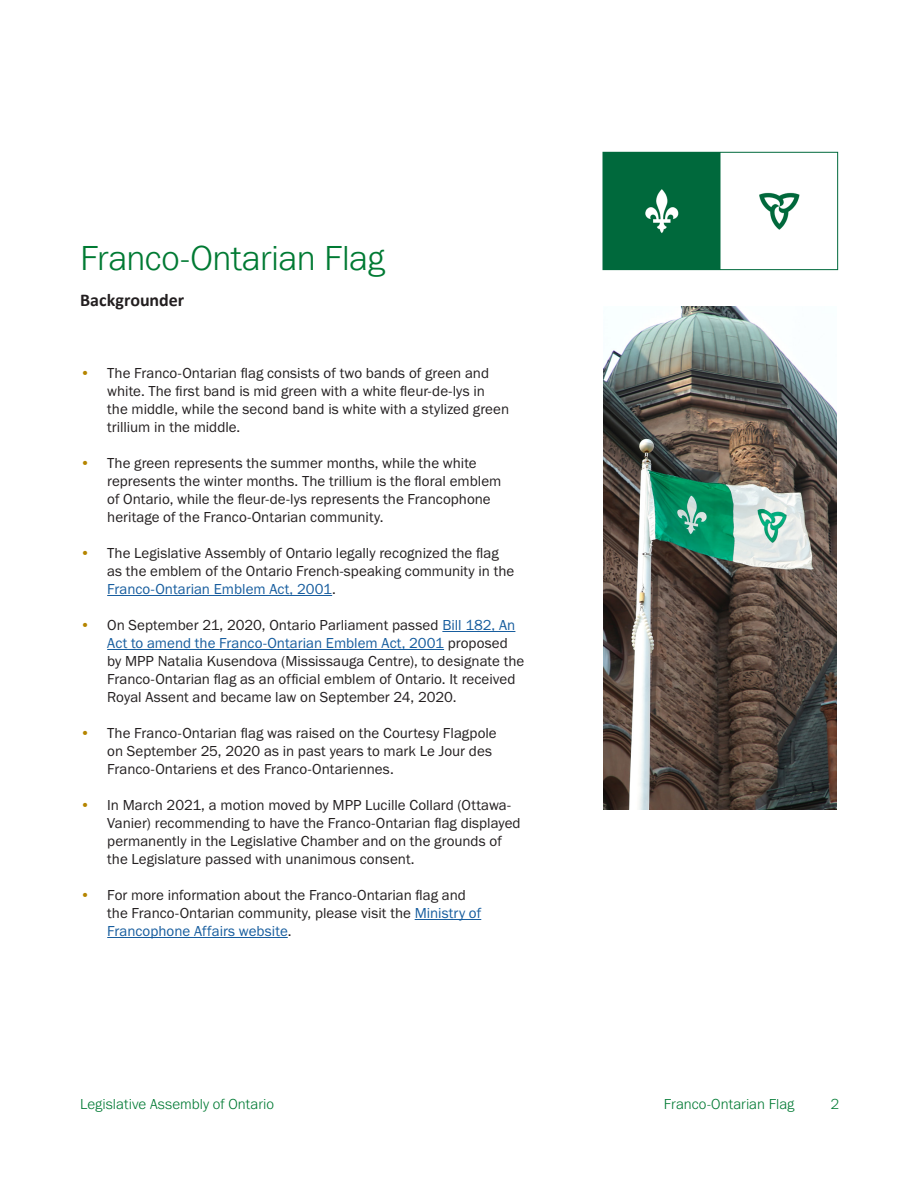
<style>
.page{position:relative;width:918px;height:1188px;background:#fff}
.page>*{position:absolute;margin:0;border:0;box-sizing:border-box;transform-origin:0 0}
.Subhead{font:300 36px "Franklin Gothic URW";letter-spacing:-.015em;color:#007a33}
.SubSubheadBold{font:700 18px "Calibri";letter-spacing:-.005em;color:#231f20}
.t1{font:15px/18px "Franklin Gothic URW Boo";color:#231f20}
.Folio{font:300 15px "Franklin Gothic URW";letter-spacing:.005em;color:#007a33}
.t2{font:15px "Franklin Gothic URW Boo";color:#175d9e}
.s1{color:#b58500}
.s2{color:#231f20}
.s3{color:#175d9e}
</style>
<div class="page">
<hr style="left:107px;top:595px;width:225px;height:1px;background:#175d9e">
<hr style="left:442px;top:631px;width:73px;height:1px;background:#175d9e">
<hr style="left:107px;top:649px;width:337px;height:1px;background:#175d9e">
<hr style="left:415px;top:919px;width:66px;height:1px;background:#175d9e">
<hr style="left:107px;top:937px;width:181px;height:1px;background:#175d9e">
<img style="left:603px;top:306px;width:234px;height:504px">
<img style="left:605px;top:154px;width:195px;height:114px">
<div style="left:603px;top:152px;width:235px;height:118px;border:1px solid #00693c"></div>
<p class="Subhead" style="left:80px;top:236px;width:306px">Franco-Ontarian Flag</p>
<p class="SubSubheadBold" style="left:80px;top:287px;width:105px">Backgrounder</p>
<p class="t1" style="left:107px;top:364px;width:403px;text-indent:-27px"><span class="s1">•</span> The Franco-Ontarian flag consists of two bands of green and white. The first band is mid green with a white fleur-de-lys in the middle, while the second band is white with a stylized green trillium in the middle.</p>
<p class="t1" style="left:107px;top:454px;width:396px;text-indent:-27px"><span class="s1">•</span> The green represents the summer months, while the white represents the winter months. The trillium is the floral emblem of Ontario, while the fleur-de-lys represents the Francophone heritage of the Franco-Ontarian community.</p>
<p class="t1" style="left:107px;top:544px;width:409px;text-indent:-27px"><span class="s1">•</span> The Legislative Assembly of Ontario legally recognized the flag as the emblem of the Ontario French-speaking community in the</p>
<p class="t2" style="left:107px;top:580px;width:230px">Franco-Ontarian Emblem Act, 2001<span class="s2">.</span></p>
<p class="t1" style="left:107px;top:616px;width:419px;text-indent:-27px"><span class="s1">•</span> On September 21, 2020, Ontario Parliament passed <span class="s3">Bill 182, An Act to amend the Franco-Ontarian Emblem Act, 2001</span> proposed by MPP Natalia Kusendova (Mississauga Centre), to designate the Franco-Ontarian flag as an official emblem of Ontario. It received Royal Assent and became law on September 24, 2020.</p>
<p class="t1" style="left:107px;top:724px;width:391px;text-indent:-27px"><span class="s1">•</span> The Franco-Ontarian flag was raised on the Courtesy Flagpole on September 25, 2020 as in past years to mark Le Jour des<br>Franco-Ontariens et des Franco-Ontariennes.</p>
<p class="t1" style="left:107px;top:796px;width:415px;text-indent:-27px"><span class="s1">•</span> In March 2021, a motion moved by MPP Lucille Collard (Ottawa-Vanier) recommending to have the Franco-Ontarian flag displayed permanently in the Legislative Chamber and on the grounds of the Legislature passed with unanimous consent.</p>
<p class="t1" style="left:107px;top:886px;width:376px;text-indent:-27px"><span class="s1">•</span> For more information about the Franco-Ontarian flag and the Franco-Ontarian community, please visit the <span class="s3">Ministry of<br>Francophone Affairs website</span>.</p>
<p class="Folio" style="left:80px;top:1095px;width:195px">Legislative Assembly of Ontario</p>
<p class="Folio" style="left:664px;top:1095px;width:132px">Franco-Ontarian Flag</p>
<p class="Folio" style="left:830px;top:1095px;width:10px">2</p>
</div>
